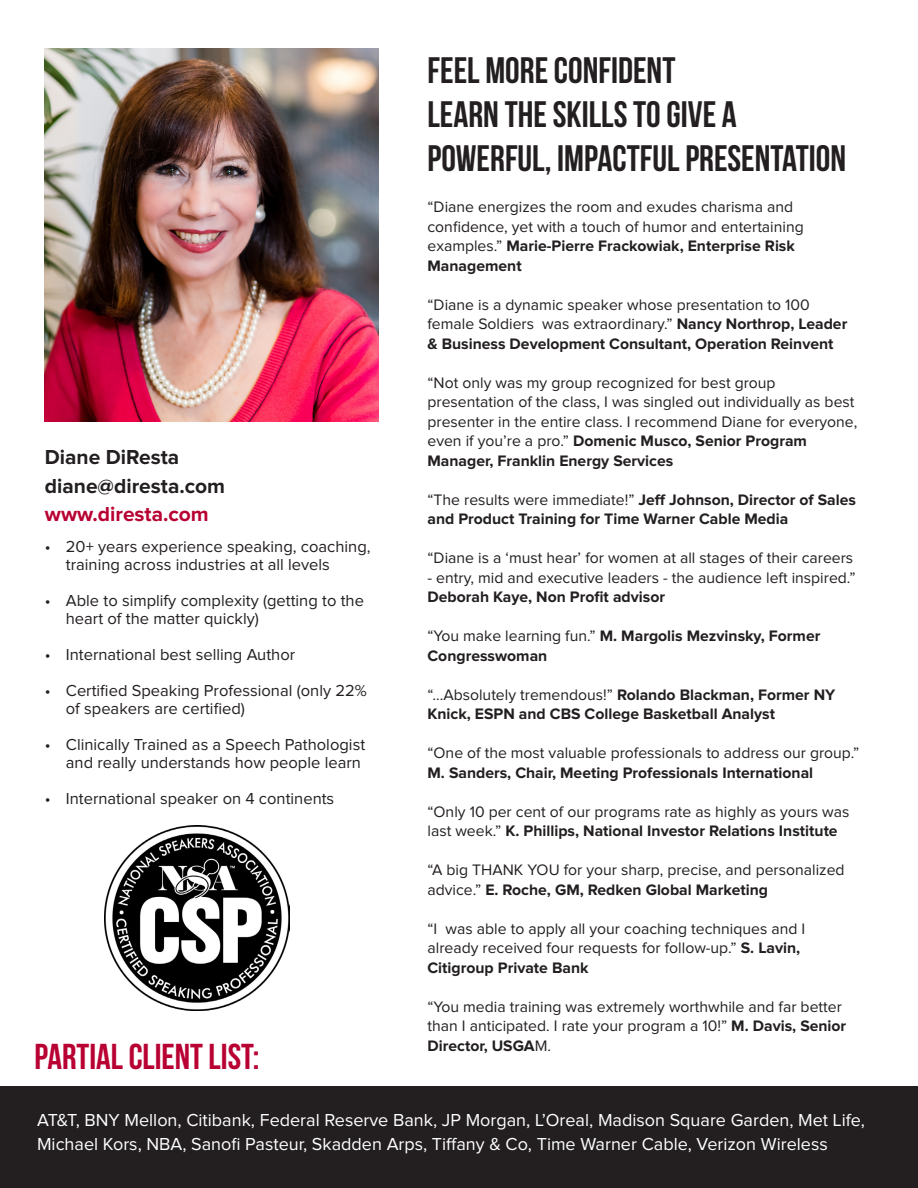
<style>
.page{position:relative;width:918px;height:1188px;background:#fff}
.page>*{position:absolute;margin:0;border:0;box-sizing:border-box;transform-origin:0 0}
.t1{font:36.75px/44.1px "Bebas Neue";color:#231f20}
.t2{font:36px "Bebas Neue";color:#b80132}
.t3{font:700 21px/28.5px "Proxima Nova";color:#231f20}
.t4{font:700 21px "Proxima Nova";color:#b80132}
.t5{font:18px/24px "Proxima Nova";color:#fff}
.t6{font:16.5px/18px "Proxima Nova";color:#231f20}
.t7{font:15.75px/19.5px "Proxima Nova";color:#231f20}
.t8{font:700 15.75px/19.5px "Proxima Nova";color:#231f20}
.s1{font-weight:700}
.s2{font-weight:400}
</style>
<div class="page">
<div style="left:0;top:1087px;width:918px;height:101px;background:#231f20"></div>
<img style="left:45px;top:48px;width:333px;height:374px">
<img style="left:105px;top:826px;width:185px;height:185px">
<p class="t3" style="left:45px;top:444px;width:182px">Diane DiResta diane@diresta.com</p>
<p class="t4" style="left:45px;top:502px;width:165px">www.diresta.com</p>
<p class="t6" style="left:66px;top:538px;width:306px;text-indent:-21px">• 20+ years experience speaking, coaching, training across industries at all levels</p>
<p class="t6" style="left:66px;top:592px;width:300px;text-indent:-21px">• Able to simplify complexity (getting to the heart of the matter quickly)</p>
<p class="t6" style="left:45px;top:646px;width:252px">• International best selling Author</p>
<p class="t6" style="left:66px;top:682px;width:303px;text-indent:-21px">• Certified Speaking Professional (only 22% of speakers are certified)</p>
<p class="t6" style="left:45px;top:736px;width:322px;text-align:right">• Clinically Trained as a Speech Pathologist and really understands how people learn</p>
<p class="t6" style="left:45px;top:790px;width:291px">• International speaker on 4 continents</p>
<p class="t2" style="left:34px;top:1037px;width:227px">PARTIAL CLIENT LIST:</p>
<p class="t1" style="left:428px;top:48px;width:249px">FEEL MORE CONFIDENT</p>
<p class="t1" style="left:428px;top:92px;width:420px">LEARN THE SKILLS TO GIVE A<br>POWERFUL, IMPACTFUL PRESENTATION</p>
<p class="t7" style="left:428px;top:198px;width:378px">“Diane energizes the room and exudes charisma and confidence, yet with a touch of humor and entertaining examples.” <span class="s1">Marie-Pierre Frackowiak, Enterprise Risk Management</span></p>
<p class="t7" style="left:428px;top:295px;width:421px">“Diane is a dynamic speaker whose presentation to 100 female Soldiers was extraordinary.” <span class="s1">Nancy Northrop, Leader &amp; Business Development Consultant, Operation Reinvent</span></p>
<p class="t7" style="left:428px;top:373px;width:431px">“Not only was my group recognized for best group presentation of the class, I was singled out individually as best presenter in the entire class. I recommend Diane for everyone, even if you’re a pro.” <span class="s1">Domenic Musco, Senior Program Manager, Franklin Energy Services</span></p>
<p class="t8" style="left:428px;top:490px;width:430px"><span class="s2">“The results were immediate!”</span> Jeff Johnson, Director of Sales and Product Training for Time Warner Cable Media</p>
<p class="t7" style="left:428px;top:549px;width:427px">“Diane is a ‘must hear’ for women at all stages of their careers</p>
<p class="t7" style="left:428px;top:568px;width:430px">- entry, mid and executive leaders - the audience left inspired.”<br><span class="s1">Deborah Kaye, Non Profit advisor</span></p>
<p class="t8" style="left:428px;top:627px;width:394px"><span class="s2">“You make learning fun.”</span> M. Margolis Mezvinsky, Former<br>Congresswoman</p>
<p class="t8" style="left:428px;top:685px;width:409px"><span class="s2">“...Absolutely tremendous!”</span> Rolando Blackman, Former NY<br>Knick, ESPN and CBS College Basketball Analyst</p>
<p class="t7" style="left:428px;top:744px;width:433px">“One of the most valuable professionals to address our group.”</p>
<p class="t8" style="left:428px;top:763px;width:387px">M. Sanders, Chair, Meeting Professionals International</p>
<p class="t7" style="left:428px;top:802px;width:423px">“Only 10 per cent of our programs rate as highly as yours was last week.” <span class="s1">K. Phillips, National Investor Relations Institute</span></p>
<p class="t7" style="left:428px;top:861px;width:419px">“A big THANK YOU for your sharp, precise, and personalized advice.” <span class="s1">E. Roche, GM, Redken Global Marketing</span></p>
<p class="t7" style="left:428px;top:919px;width:379px">“I was able to apply all your coaching techniques and I already received four requests for follow-up.” <span class="s1">S. Lavin,</span></p>
<p class="t8" style="left:428px;top:958px;width:163px">Citigroup Private Bank</p>
<p class="t7" style="left:428px;top:997px;width:420px">“You media training was extremely worthwhile and far better than I anticipated. I rate your program a 10!” <span class="s1">M. Davis, Senior<br>Director, USGA</span>M.</p>
<p class="t5" style="left:37px;top:1108px;width:830px">AT&amp;T, BNY Mellon, Citibank, Federal Reserve Bank, JP Morgan, L’Oreal, Madison Square Garden, Met Life,<br>Michael Kors, NBA, Sanofi Pasteur, Skadden Arps, Tiffany &amp; Co, Time Warner Cable, Verizon Wireless</p>
</div>
